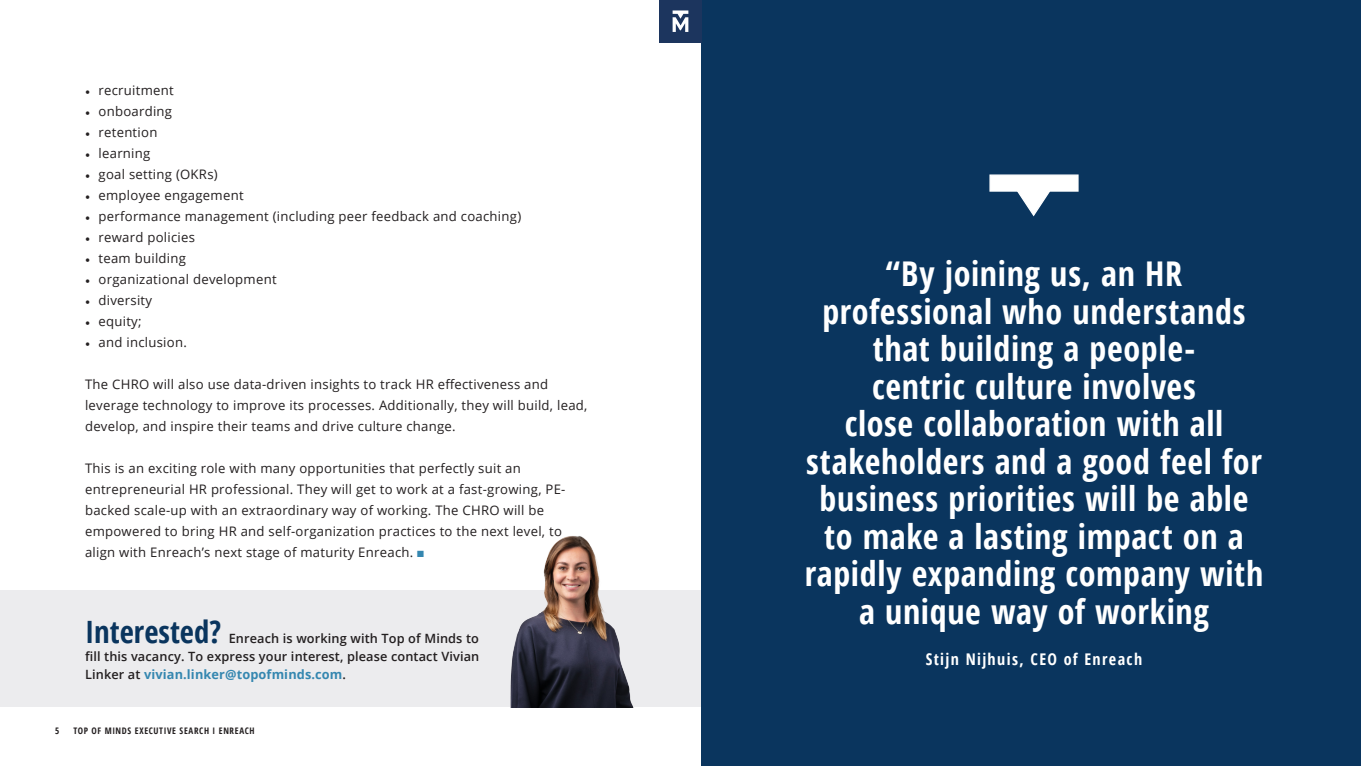
<style>
.page{position:relative;width:1361px;height:766px;background:#fff}
.page>*{position:absolute;margin:0;border:0;box-sizing:border-box;transform-origin:0 0}
.Page_header_kopie{font:700 condensed 34.05px/37.5px "Open Sans";letter-spacing:.02em;color:#fff;text-align:center}
.t1{font:700 condensed 30.75px "Open Sans";color:#0a355e}
.t2{font:700 condensed 16.12px "Open Sans";letter-spacing:.085em;color:#fff}
.t3{font:13.12px/21px "Open Sans";letter-spacing:.02em;color:#231f20}
.t4{font:600 12.75px/18px "Open Sans";letter-spacing:.01em;color:#231f20;text-align:justify}
.t5{font:700 condensed 9px "Open Sans";letter-spacing:.07em;color:#231f20}
.s1{font-family:"Minion Pro"}
.s2{color:#3587b0}
.s3{font-weight:700;color:#3587b0}
</style>
<div class="page">
<div style="left:0;top:590px;width:702px;height:116px;background:#ececee"></div>
<div style="left:702px;top:0;width:659px;height:765px;background:#0a355e"></div>
<svg style="left:989px;top:174px;width:90px;height:43px"></svg>
<img style="left:510px;top:536px;width:123px;height:170px">
<div style="left:659px;top:0;width:43px;height:43px;background:#1c355e"></div>
<svg style="left:672px;top:10px;width:16px;height:22px"></svg>
<p class="t3" style="left:85px;top:79px;width:90px"><span class="s1">•</span> recruitment</p>
<p class="t3" style="left:85px;top:100px;width:89px"><span class="s1">•</span> onboarding</p>
<p class="t3" style="left:85px;top:121px;width:74px"><span class="s1">•</span> retention</p>
<p class="t3" style="left:85px;top:142px;width:67px"><span class="s1">•</span> learning</p>
<p class="t3" style="left:85px;top:163px;width:134px"><span class="s1">•</span> goal setting (OKRs)</p>
<p class="t3" style="left:85px;top:184px;width:160px"><span class="s1">•</span> employee engagement</p>
<p class="t3" style="left:85px;top:205px;width:438px"><span class="s1">•</span> performance management (including peer feedback and coaching)</p>
<p class="t3" style="left:85px;top:226px;width:112px"><span class="s1">•</span> reward policies</p>
<p class="t3" style="left:85px;top:247px;width:102px"><span class="s1">•</span> team building</p>
<p class="t3" style="left:85px;top:268px;width:193px"><span class="s1">•</span> organizational development</p>
<p class="t3" style="left:85px;top:289px;width:69px"><span class="s1">•</span> diversity</p>
<p class="t3" style="left:85px;top:310px;width:58px"><span class="s1">•</span> equity;</p>
<p class="t3" style="left:85px;top:331px;width:103px"><span class="s1">•</span> and inclusion.</p>
<p class="t3" style="left:85px;top:373px;width:504px">The CHRO will also use data-driven insights to track HR effectiveness and leverage technology to improve its processes. Additionally, they will build, lead, develop, and inspire their teams and drive culture change.</p>
<p class="t3" style="left:85px;top:457px;width:482px">This is an exciting role with many opportunities that perfectly suit an entrepreneurial HR professional. They will get to work at a fast-growing, PE&shy;backed scale-up with an extraordinary way of working. The CHRO will be empowered to bring HR and self-organization practices to the next level, to</p>
<p class="t3" style="left:85px;top:541px;width:340px">align with Enreach’s next stage of maturity Enreach. <span class="s2">■</span></p>
<p class="t1" style="left:85px;top:609px;width:138px">Interested?</p>
<p class="t4" style="left:85px;top:628px;width:396px;text-indent:144px">Enreach is working with Top of Minds to fill this vacancy. To express your interest, please contact Vivian Linker at <span class="s3">vivian.linker@topofminds.com</span>.</p>
<p class="t5" style="left:55px;top:724px;width:6px">5</p>
<p class="t5" style="left:73px;top:724px;width:183px">TOP OF MINDS EXECUTIVE SEARCH I ENREACH</p>
<p class="Page_header_kopie" style="left:805px;top:254px;width:460px">“By joining us, an HR professional who understands that building a people-<br>centric culture involves<br>close collaboration with all stakeholders and a good feel for business priorities will be able to make a lasting impact on a rapidly expanding company with a unique way of working</p>
<p class="t2" style="left:926px;top:648px;width:218px">Stijn Nijhuis, CEO of Enreach</p>
</div>
